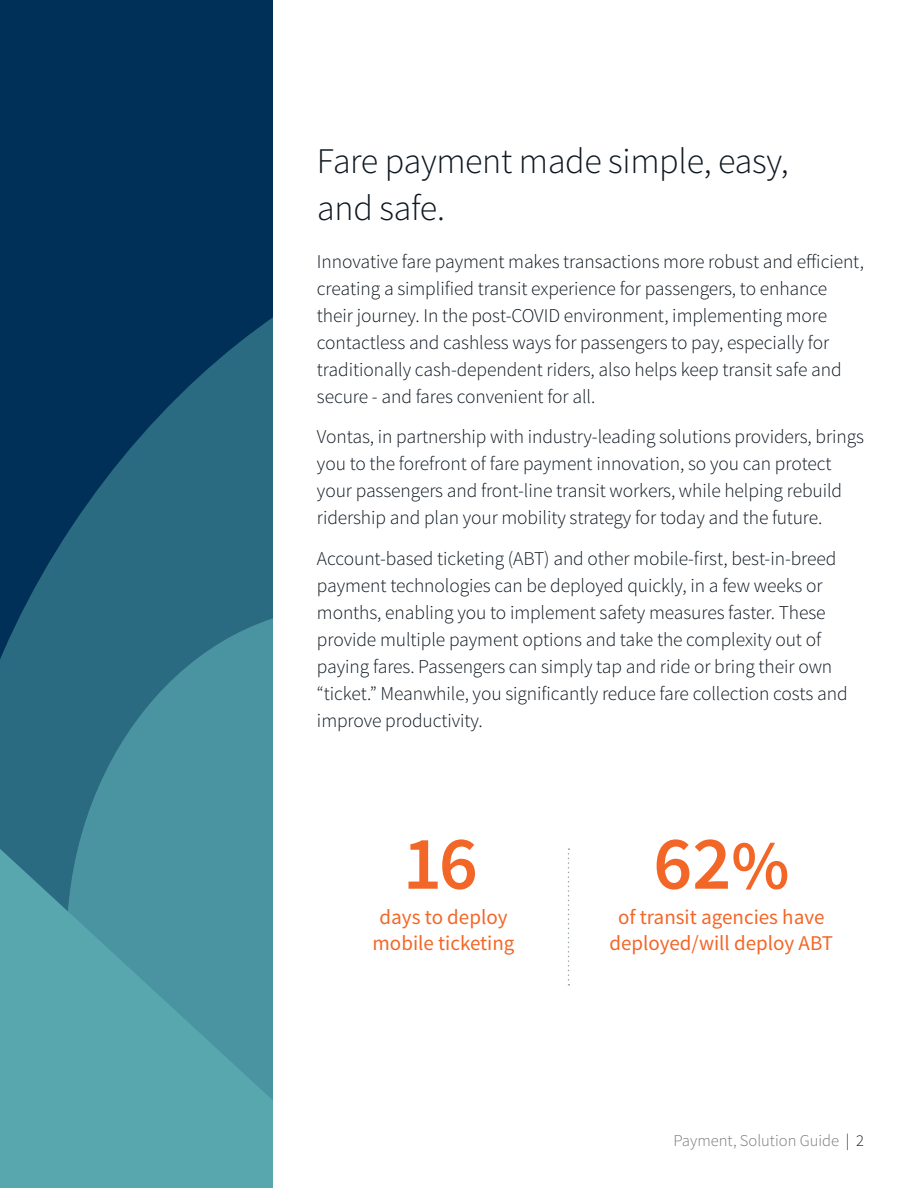
<style>
.page{position:relative;width:918px;height:1188px;background:#fff}
.page>*{position:absolute;margin:0;border:0;box-sizing:border-box;transform-origin:0 0}
.t1{font:600 76.05px "Source Sans Pro";color:#f26728}
.Introduction_Message{font:300 36px/46.5px "Source Sans Pro";letter-spacing:-.01em;color:#0d1720}
.Stat_Copy_-_Page_2{font:21px/25.2px "Source Sans Pro";color:#f26728;text-align:center}
.Main_Body_Copy{font:300 19.5px/27px "Source Sans Pro";letter-spacing:-.005em;color:#0d1720}
.t2{font:300 16.5px "Source Sans Pro";color:#76787b}
.s1{font-size:69px}
.s2{color:#231f20}
</style>
<div class="page">
<div style="left:0;top:0;width:273px;height:1188px;background:#003057"></div>
<svg style="left:0;top:317px;width:273px;height:531px;fill:#2b6b82"></svg>
<svg style="left:67px;top:606px;width:206px;height:242px;background:#3d8394"></svg>
<svg style="left:0;top:848px;width:273px;height:340px;background:#519ea8"></svg>
<svg style="left:568px;top:848px;width:1px;height:138px"></svg>
<p class="Introduction_Message" style="left:317px;top:138px;width:473px">Fare payment made simple, easy, and safe.</p>
<p class="Main_Body_Copy" style="left:317px;top:248px;width:548px">Innovative fare payment makes transactions more robust and efficient, creating a simplified transit experience for passengers, to enhance their journey. In the post-COVID environment, implementing more contactless and cashless ways for passengers to pay, especially for traditionally cash-dependent riders, also helps keep transit safe and secure - and fares convenient for all.</p>
<p class="Main_Body_Copy" style="left:317px;top:423px;width:549px">Vontas, in partnership with industry-leading solutions providers, brings you to the forefront of fare payment innovation, so you can protect your passengers and front-line transit workers, while helping rebuild ridership and plan your mobility strategy for today and the future.</p>
<p class="Main_Body_Copy" style="left:317px;top:545px;width:532px">Account-based ticketing (ABT) and other mobile-first, best-in-breed payment technologies can be deployed quickly, in a few weeks or months, enabling you to implement safety measures faster. These provide multiple payment options and take the complexity out of paying fares. Passengers can simply tap and ride or bring their own “ticket.” Meanwhile, you significantly reduce fare collection costs and improve productivity.</p>
<p class="t1" style="left:403px;top:815px;width:77px">16</p>
<p class="Stat_Copy_-_Page_2" style="left:373px;top:905px;width:143px">days to deploy mobile ticketing</p>
<p class="t1" style="left:653px;top:815px;width:138px">62<span class="s1">%</span></p>
<p class="Stat_Copy_-_Page_2" style="left:609px;top:905px;width:225px">of transit agencies have deployed/will deploy ABT</p>
<p class="t2" style="left:674px;top:1131px;width:192px">Payment, Solution Guide <span class="s2">| 2</span></p>
</div>
